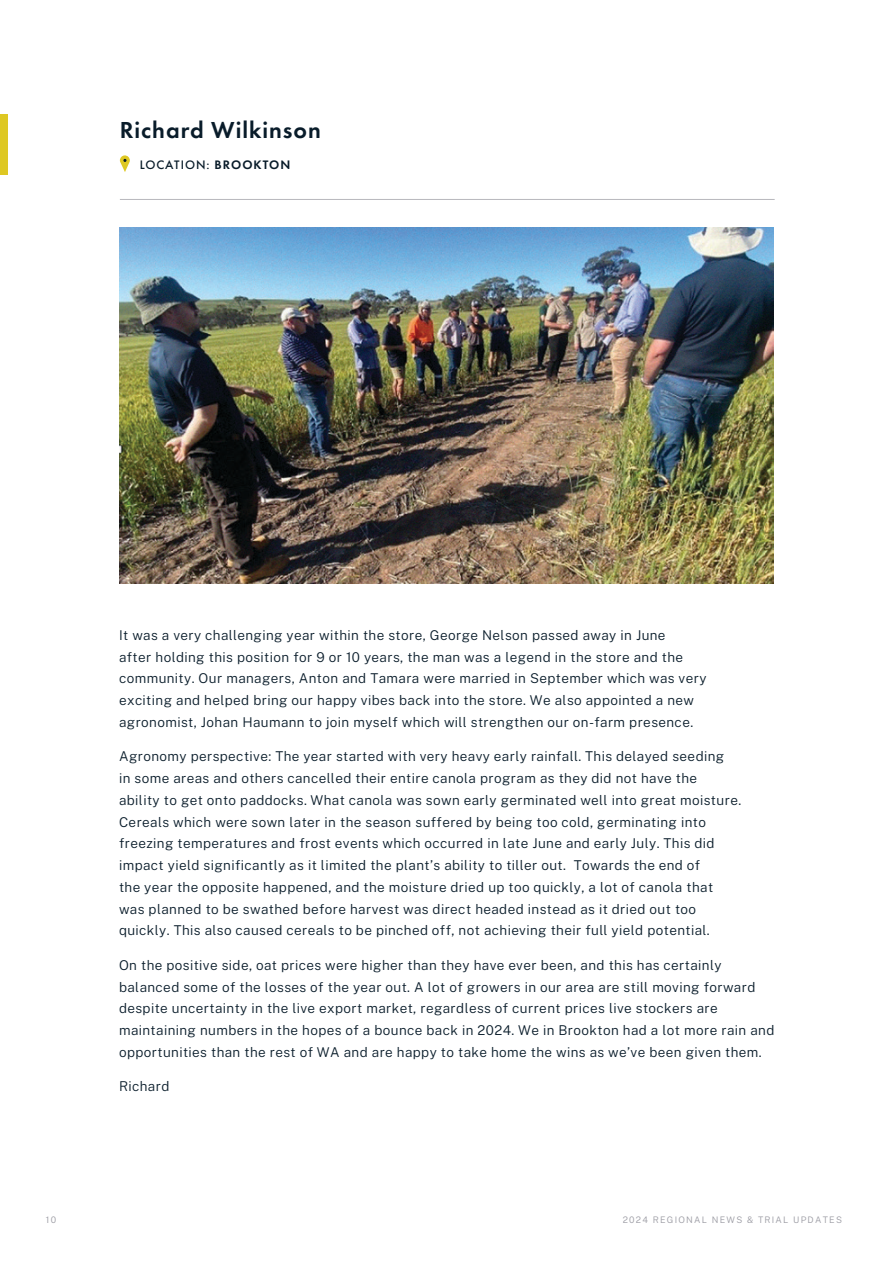
<style>
.page{position:relative;width:893px;height:1263px;background:#fff}
.page>*{position:absolute;margin:0;border:0;box-sizing:border-box;transform-origin:0 0}
.Heading_4{font:600 24px "Futura PT";letter-spacing:.04em;color:#091c2a}
.Body{font:100 13.5px/21.8px "Public Sans";letter-spacing:.03em;color:#091c2a}
.Heading_3{font:500 12.75px "Futura PT";letter-spacing:.08em;color:#091c2a}
.t1{font:100 9px "Public Sans";letter-spacing:.14em;color:#9b9ba3}
.s1{font-weight:600}
</style>
<div class="page">
<img style="left:119px;top:227px;width:655px;height:357px">
<svg style="left:120px;top:155px;width:10px;height:17px"></svg>
<div style="left:0;top:114px;width:8px;height:61px;background:#dec823"></div>
<hr style="left:120px;top:199px;width:655px;height:1px;background:#b7b7bc">
<p class="Heading_4" style="left:120px;top:115px;width:203px">Richard Wilkinson</p>
<p class="Heading_3" style="left:140px;top:157px;width:152px">LOCATION: <span class="s1">BROOKTON</span></p>
<p class="Body" style="left:119px;top:623px;width:589px">It was a very challenging year within the store, George Nelson passed away in June<br>after holding this position for 9 or 10 years, the man was a legend in the store and the community. Our managers, Anton and Tamara were married in September which was very exciting and helped bring our happy vibes back into the store. We also appointed a new agronomist, Johan Haumann to join myself which will strengthen our on-farm presence.</p>
<p class="Body" style="left:119px;top:745px;width:624px">Agronomy perspective: The year started with very heavy early rainfall. This delayed seeding<br>in some areas and others cancelled their entire canola program as they did not have the ability to get onto paddocks. What canola was sown early germinated well into great moisture.<br>Cereals which were sown later in the season suffered by being too cold, germinating into freezing temperatures and frost events which occurred in late June and early July. This did impact yield significantly as it limited the plant’s ability to tiller out. Towards the end of<br>the year the opposite happened, and the moisture dried up too quickly, a lot of canola that was planned to be swathed before harvest was direct headed instead as it dried out too quickly. This also caused cereals to be pinched off, not achieving their full yield potential.</p>
<p class="Body" style="left:119px;top:954px;width:657px">On the positive side, oat prices were higher than they have ever been, and this has certainly balanced some of the losses of the year out. A lot of growers in our area are still moving forward despite uncertainty in the live export market, regardless of current prices live stockers are maintaining numbers in the hopes of a bounce back in 2024. We in Brookton had a lot more rain and opportunities than the rest of WA and are happy to take home the wins as we’ve been given them.</p>
<p class="Body" style="left:119px;top:1075px;width:52px">Richard</p>
<p class="t1" style="left:46px;top:1214px;width:12px">10</p>
<p class="t1" style="left:623px;top:1214px;width:221px">2024 REGIONAL NEWS &amp; TRIAL UPDATES</p>
</div>
